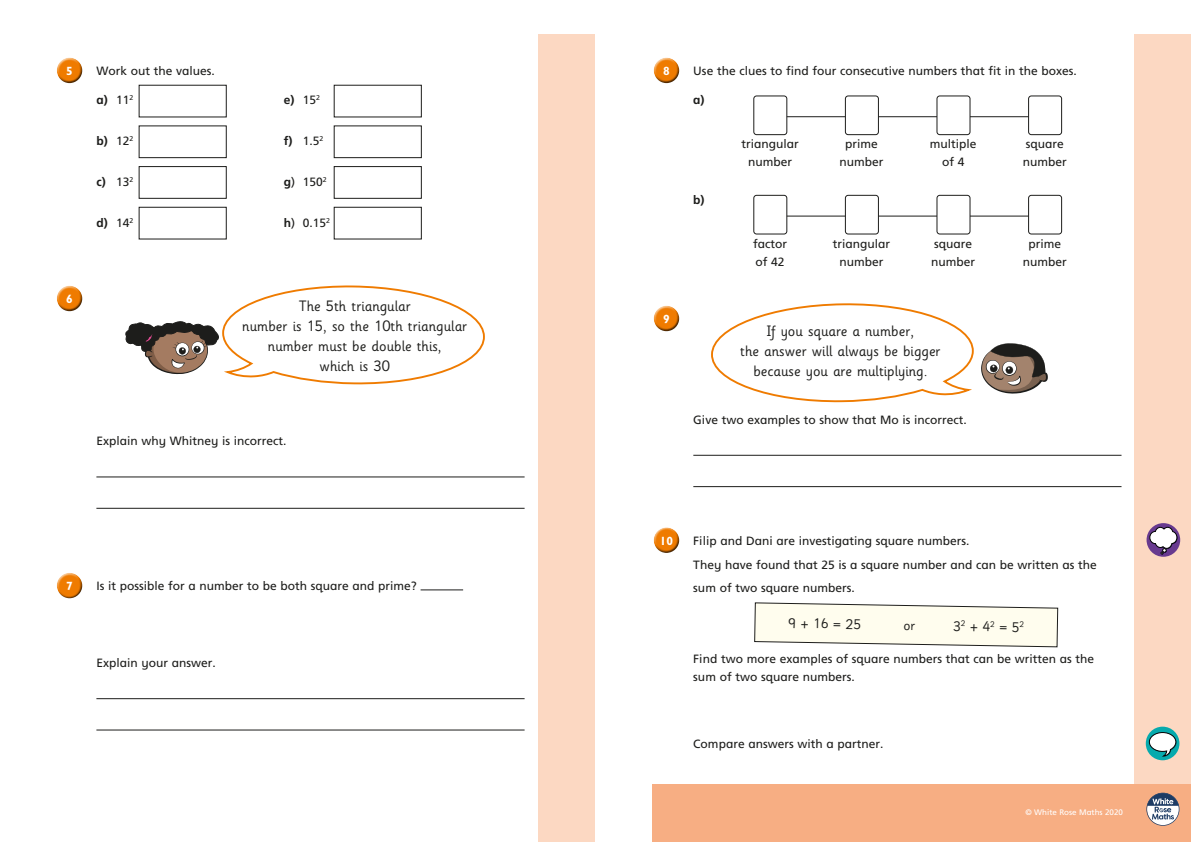
<style>
.page{position:relative;width:1191px;height:842px;background:#fff}
.page>*{position:absolute;margin:0;border:0;box-sizing:border-box;transform-origin:0 0}
.t1{font:15px/20px "Sassoon Infant Std";color:#1d1d1b;text-align:center}
.t2{font:14px "Sassoon Infant Std";color:#1d1d1b}
.t3{font:12px/18px "Frutiger Inf";color:#1d1d1b;text-align:center}
.t4{font:700 12px "Frutiger Inf";color:#1d1d1b}
.t5{font:700 12px "Gill Infant";color:#fff}
.t6{font:8px "Frutiger Inf";color:#fff}
.s1{font-weight:400}
.s2{font-weight:700}
</style>
<div class="page">
<div style="left:539px;top:34px;width:99px;height:808px;background:#fcd8c2"></div>
<div style="left:595px;top:0;width:48px;height:842px;background:#fff"></div>
<div style="left:1134px;top:34px;width:57px;height:808px;background:#fcd8c2"></div>
<hr style="left:96px;top:477px;width:428px;height:1px;background:#1d1d1b">
<hr style="left:96px;top:508px;width:428px;height:1px;background:#1d1d1b">
<hr style="left:96px;top:698px;width:428px;height:1px;background:#1d1d1b">
<hr style="left:96px;top:730px;width:428px;height:1px;background:#1d1d1b">
<div style="left:57px;top:57px;width:26px;height:21px;background:#fff;opacity:.75"></div>
<div style="left:57px;top:61px;width:27px;height:23px;background:#1d1d1b;opacity:.75"></div>
<div style="left:139px;top:126px;width:88px;height:32px;border:1px solid #1d1d1b"></div>
<div style="left:334px;top:126px;width:88px;height:32px;border:1px solid #1d1d1b"></div>
<div style="left:139px;top:166px;width:88px;height:33px;border:1px solid #1d1d1b"></div>
<div style="left:334px;top:166px;width:88px;height:33px;border:1px solid #1d1d1b"></div>
<div style="left:139px;top:207px;width:88px;height:32px;border:1px solid #1d1d1b"></div>
<div style="left:334px;top:207px;width:88px;height:32px;border:1px solid #1d1d1b"></div>
<div style="left:57px;top:285px;width:26px;height:21px;background:#fff;opacity:.75"></div>
<div style="left:57px;top:290px;width:27px;height:22px;background:#1d1d1b;opacity:.75"></div>
<div style="left:57px;top:572px;width:26px;height:21px;background:#fff;opacity:.75"></div>
<div style="left:57px;top:577px;width:27px;height:22px;background:#1d1d1b;opacity:.75"></div>
<hr style="left:420px;top:589px;width:43px;height:1px;background:#1d1d1b">
<div style="left:652px;top:785px;width:539px;height:57px;background:#f7ae83"></div>
<svg style="left:1146px;top:793px;width:33px;height:33px"></svg>
<svg style="left:1146px;top:523px;width:34px;height:34px"></svg>
<svg style="left:1149px;top:527px;width:28px;height:27px"></svg>
<hr style="left:693px;top:455px;width:428px;height:1px;background:#1d1d1b">
<hr style="left:693px;top:486px;width:428px;height:1px;background:#1d1d1b">
<div style="left:653px;top:57px;width:27px;height:21px;background:#fff;opacity:.75"></div>
<div style="left:653px;top:61px;width:27px;height:23px;background:#1d1d1b;opacity:.75"></div>
<hr style="left:770px;top:116px;width:273px;height:1px;background:#1d1d1b">
<div style="left:754px;top:96px;width:33px;height:39px;background:#fff;border-radius:3px"></div>
<div style="left:753px;top:95px;width:34px;height:40px;border:1px solid #1d1d1b;border-radius:3px"></div>
<div style="left:845px;top:96px;width:33px;height:39px;background:#fff;border-radius:3px"></div>
<div style="left:845px;top:95px;width:34px;height:40px;border:1px solid #1d1d1b;border-radius:3px"></div>
<div style="left:937px;top:96px;width:33px;height:39px;background:#fff;border-radius:3px"></div>
<div style="left:936px;top:95px;width:34px;height:40px;border:1px solid #1d1d1b;border-radius:3px"></div>
<div style="left:1028px;top:96px;width:33px;height:39px;background:#fff;border-radius:3px"></div>
<div style="left:1028px;top:95px;width:34px;height:40px;border:1px solid #1d1d1b;border-radius:3px"></div>
<hr style="left:770px;top:216px;width:273px;height:1px;background:#1d1d1b">
<div style="left:754px;top:195px;width:33px;height:39px;background:#fff;border-radius:3px"></div>
<div style="left:753px;top:195px;width:34px;height:39px;border:1px solid #1d1d1b;border-radius:3px"></div>
<div style="left:845px;top:195px;width:33px;height:39px;background:#fff;border-radius:3px"></div>
<div style="left:845px;top:195px;width:34px;height:39px;border:1px solid #1d1d1b;border-radius:3px"></div>
<div style="left:937px;top:195px;width:33px;height:39px;background:#fff;border-radius:3px"></div>
<div style="left:936px;top:195px;width:34px;height:39px;border:1px solid #1d1d1b;border-radius:3px"></div>
<div style="left:1028px;top:195px;width:33px;height:39px;background:#fff;border-radius:3px"></div>
<div style="left:1028px;top:195px;width:34px;height:39px;border:1px solid #1d1d1b;border-radius:3px"></div>
<div style="left:653px;top:305px;width:27px;height:21px;background:#fff;opacity:.75"></div>
<div style="left:653px;top:310px;width:27px;height:22px;background:#1d1d1b;opacity:.75"></div>
<div style="left:653px;top:527px;width:27px;height:20px;background:#fff;opacity:.75"></div>
<div style="left:653px;top:531px;width:27px;height:23px;background:#1d1d1b;opacity:.75"></div>
<svg style="left:1145px;top:727px;width:34px;height:33px"></svg>
<svg style="left:1149px;top:732px;width:27px;height:25px"></svg>
<svg style="left:125px;top:285px;width:360px;height:100px"></svg>
<svg style="left:711px;top:303px;width:337px;height:100px"></svg>
<svg style="left:754px;top:602px;width:304px;height:46px;background:#f3f2e6"></svg>
<p class="t5" style="left:66px;top:64px;width:8px">5</p>
<p class="t3" style="left:96px;top:62px;width:120px">Work out the values.</p>
<p class="t4" style="left:96px;top:93px;width:39px">a) <span class="s1">11</span><sup>2</sup></p>
<p class="t4" style="left:284px;top:93px;width:38px">e) <span class="s1">15</span><sup>2</sup></p>
<p class="t4" style="left:96px;top:134px;width:39px">b) <span class="s1">12</span><sup>2</sup></p>
<p class="t3" style="left:284px;top:132px;width:41px"><span class="s2">f)</span> 1.5<sup>2</sup></p>
<p class="t4" style="left:96px;top:175px;width:39px">c) <span class="s1">13</span><sup>2</sup></p>
<p class="t3" style="left:284px;top:173px;width:44px"><span class="s2">g</span>) 150<sup>2</sup></p>
<p class="t4" style="left:96px;top:215px;width:39px">d) <span class="s1">14</span><sup>2</sup></p>
<p class="t3" style="left:284px;top:213px;width:48px"><span class="s2">h</span>) 0.15<sup>2</sup></p>
<p class="t5" style="left:66px;top:292px;width:8px">6</p>
<p class="t1" style="left:242px;top:296px;width:226px">The 5th triangular<br>number is 15, so the 10th triangular number must be double this,<br>which is 30</p>
<p class="t3" style="left:96px;top:432px;width:192px">Explain why Whitney is incorrect.</p>
<p class="t5" style="left:66px;top:579px;width:8px">7</p>
<p class="t3" style="left:96px;top:577px;width:322px">Is it possible for a number to be both square and prime?</p>
<p class="t3" style="left:96px;top:654px;width:121px">Explain your answer.</p>
<p class="t5" style="left:663px;top:64px;width:8px">8</p>
<p class="t3" style="left:693px;top:62px;width:385px">Use the clues to find four consecutive numbers that fit in the boxes.</p>
<p class="t4" style="left:693px;top:93px;width:13px">a)</p>
<p class="t3" style="left:741px;top:135px;width:59px">triangular number</p>
<p class="t3" style="left:839px;top:135px;width:46px">prime number</p>
<p class="t3" style="left:930px;top:135px;width:48px">multiple of 4</p>
<p class="t3" style="left:1022px;top:135px;width:46px;text-align:left">square number</p>
<p class="t4" style="left:693px;top:193px;width:13px">b)</p>
<p class="t3" style="left:753px;top:234px;width:35px;text-align:left">factor of 42</p>
<p class="t3" style="left:833px;top:234px;width:59px">triangular number</p>
<p class="t3" style="left:931px;top:234px;width:46px;text-align:left">square number</p>
<p class="t3" style="left:1022px;top:234px;width:46px">prime number</p>
<p class="t5" style="left:663px;top:312px;width:8px">9</p>
<p class="t1" style="left:740px;top:321px;width:202px">If you square a number,<br>the answer will always be bigger because you are multiplying.</p>
<p class="t3" style="left:693px;top:410px;width:275px">Give two examples to show that Mo is incorrect.</p>
<p class="t5" style="left:660px;top:533px;width:15px">10</p>
<p class="t3" style="left:693px;top:529px;width:405px;line-height:23.7px;text-align:left">Filip and Dani are investigating square numbers.<br>They have found that 25 is a square number and can be written as the sum of two square numbers.</p>
<p class="t2" style="left:788px;top:614px;width:74px;rotate:1deg">9 + 16 = 25</p>
<p class="t2" style="left:953px;top:617px;width:72px;rotate:1deg">3<sup>2</sup> + 4<sup>2</sup> = 5<sup>2</sup></p>
<p class="t3" style="left:693px;top:650px;width:402px;text-align:left">Find two more examples of square numbers that can be written as the sum of two square numbers.</p>
<p class="t3" style="left:693px;top:735px;width:192px">Compare answers with a partner.</p>
<p class="t6" style="left:1025px;top:808px;width:99px">© White Rose Maths 2020</p>
</div>
